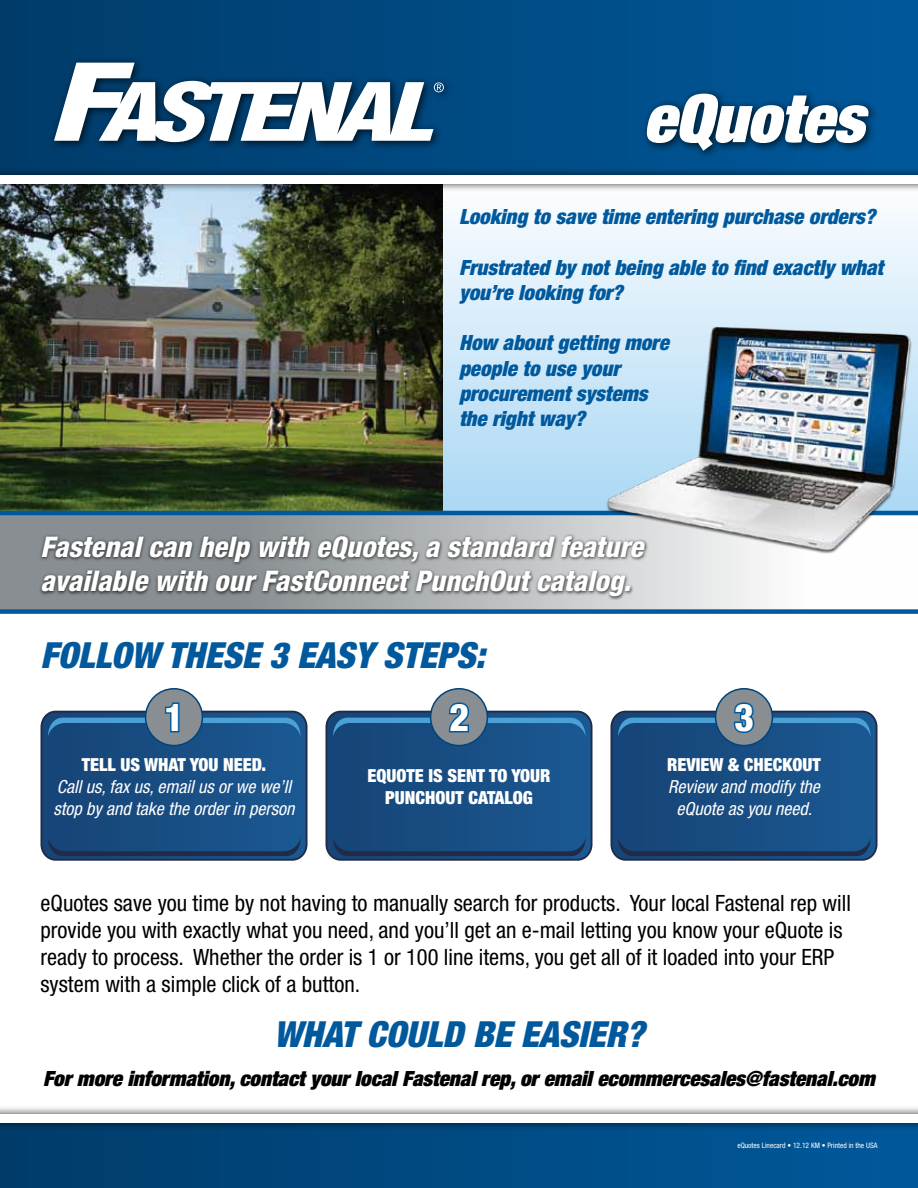
<style>
.page{position:relative;width:918px;height:1188px;background:#fff}
.page>*{position:absolute;margin:0;border:0;box-sizing:border-box;transform-origin:0 0}
.t1{font:italic 900 expanded 66.6px "Helvetica Neue";color:#fff}
.t2{font:800 condensed 38.1px "Helvetica Neue";color:#fff}
.t3{font:italic 900 condensed 36px "Helvetica Neue";color:#00599c}
.t4{font:italic 800 condensed 28.5px/34.2px "Helvetica Neue";color:#fff}
.t5{font:condensed 22.5px/27px "Helvetica Neue";color:#000}
.t6{font:italic 900 condensed 21px/25.2px "Helvetica Neue";color:#00599c}
.t7{font:italic 900 expanded 21px "Helvetica Neue";color:#000}
.t8{font:italic condensed 18px/21.6px "Helvetica Neue";color:#fff}
.t9{font:900 condensed 18px/21.6px "Helvetica Neue";color:#fff;text-align:center}
.t10{font:condensed 7.5px "Helvetica Neue";color:#fff}
</style>
<div class="page">
<svg style="left:0;top:515px;width:766px;height:94px;background:#aaafb1"></svg>
<div style="left:403px;top:179px;width:515px;height:333px;background:linear-gradient(to bottom,#fdfeff,#aad7f4)"></div>
<img style="left:0;top:192px;width:442px;height:319px">
<div style="left:0;top:0;width:918px;height:178px;background:linear-gradient(to right,#003b69,#00589b)"></div>
<div style="left:0;top:1118px;width:918px;height:70px;background:linear-gradient(to right,#003b6a,#00589b)"></div>
<div style="left:0;top:1106px;width:918px;height:25px;background:#000;opacity:.75"></div>
<div style="left:0;top:1114px;width:918px;height:9px;background:#fff"></div>
<div style="left:0;top:167px;width:918px;height:25px;background:#000;opacity:.75"></div>
<div style="left:0;top:175px;width:918px;height:9px;background:#fff"></div>
<div style="left:49px;top:57px;width:405px;height:95px;background:#000;opacity:.76"></div>
<svg style="left:54px;top:63px;width:390px;height:79px"></svg>
<div style="left:641px;top:88px;width:238px;height:72px;background:#000;opacity:.76"></div>
<hr style="left:0;top:511px;width:918px;height:4px;background:#00599c">
<div style="left:0;top:609px;width:918px;height:5px;background:#00599c"></div>
<img style="left:583px;top:313px;width:335px;height:252px">
<div style="left:39px;top:533px;width:610px;height:67px;background:#000;opacity:.75"></div>
<div style="left:146px;top:689px;width:56px;height:57px;background:#888e91;border-radius:50%"></div>
<div style="left:431px;top:689px;width:56px;height:57px;background:#888e91;border-radius:50%"></div>
<div style="left:716px;top:689px;width:56px;height:57px;background:#888e91;border-radius:50%"></div>
<svg style="left:41px;top:701px;width:266px;height:159px;background:#2a5a89"></svg>
<svg style="left:326px;top:701px;width:266px;height:159px;background:#2a5989"></svg>
<svg style="left:611px;top:701px;width:266px;height:159px;background:#2a5989"></svg>
<h1 class="t1" style="left:643px;top:76px;width:222px">eQuotes</h1>
<p class="t6" style="left:459px;top:204px;width:418px">Looking to save time entering purchase orders?</p>
<p class="t6" style="left:459px;top:254px;width:426px">Frustrated by not being able to find exactly what you’re looking for?</p>
<p class="t6" style="left:459px;top:330px;width:211px">How about getting more people to use your procurement systems the right way?</p>
<p class="t4" style="left:40px;top:529px;width:604px">Fastenal can help with eQuotes, a standard feature available with our FastConnect PunchOut catalog.</p>
<h3 class="t3" style="left:40px;top:633px;width:446px">FOLLOW THESE 3 EASY STEPS:</h3>
<h2 class="t2" style="left:164px;top:694px;width:21px">1</h2>
<h2 class="t2" style="left:449px;top:694px;width:21px">2</h2>
<h2 class="t2" style="left:734px;top:694px;width:21px">3</h2>
<p class="t9" style="left:82px;top:754px;width:186px">TELL US WHAT YOU NEED.</p>
<p class="t8" style="left:54px;top:776px;width:242px">Call us, fax us, email us or we we’ll stop by and take the order in person</p>
<p class="t9" style="left:367px;top:765px;width:185px">EQUOTE IS SENT TO YOUR<br>PUNCHOUT CATALOG</p>
<p class="t9" style="left:667px;top:754px;width:155px">REVIEW &amp; CHECKOUT</p>
<p class="t8" style="left:668px;top:776px;width:153px;text-align:center">Review and modify the eQuote as you need.</p>
<p class="t5" style="left:40px;top:889px;width:812px">eQuotes save you time by not having to manually search for products. Your local Fastenal rep will provide you with exactly what you need, and you’ll get an e-mail letting you know your eQuote is ready to process. Whether the order is 1 or 100 line items, you get all of it loaded into your ERP system with a simple click of a button.</p>
<h3 class="t3" style="left:274px;top:1012px;width:372px">What coul d be easier?</h3>
<p class="t7" style="left:43px;top:1065px;width:833px">For more information, contact your local Fastenal rep, or email ecommercesales@fastenal.com</p>
<p class="t10" style="left:737px;top:1141px;width:142px">eQuotes Linecard • 12.12 KM • Printed in the USA</p>
</div>
